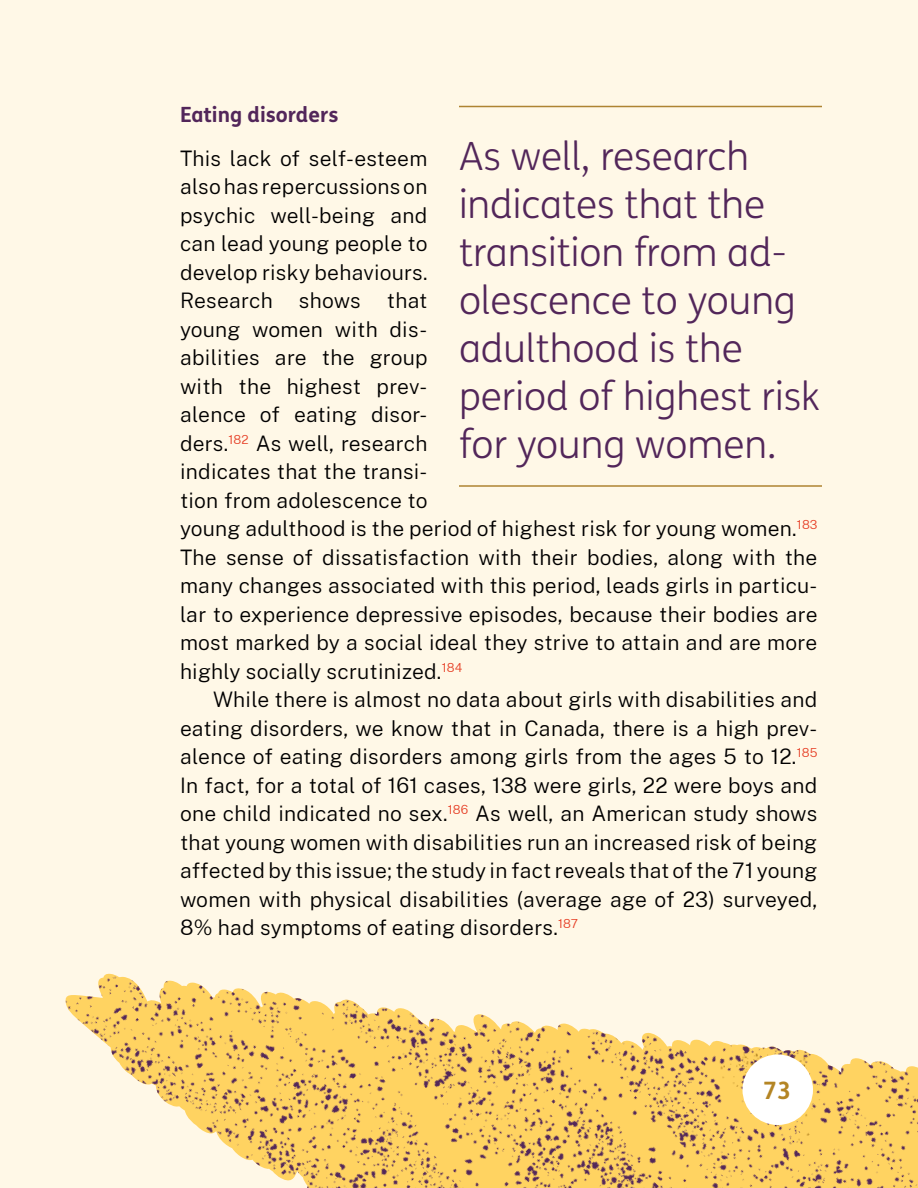
<style>
.page{position:relative;width:918px;height:1188px;background:#fff8e7}
.page>*{position:absolute;margin:0;border:0;box-sizing:border-box;transform-origin:0 0}
._2nd_Headline{font:300 39px/48px "FS Me";color:#52265a}
.t1{font:700 24px "FS Me";color:#b48524}
.Paragraph_Text_-_Fir{font:300 21px/28.5px "Public Sans";letter-spacing:.01em;color:#000}
.Paragraph_Text{font:300 21px/28.5px "Public Sans";letter-spacing:.01em;color:#000;text-align:justify}
._5th_Headline{font:700 21px "FS Me";color:#52265a}
</style>
<div class="page">
<img style="left:65px;top:978px;width:853px;height:210px">
<hr style="left:459px;top:106px;width:363px;height:1px;background:#ae8432">
<hr style="left:459px;top:485px;width:363px;height:2px;background:#ae8432">
<img style="left:643px;top:1022px;width:222px;height:141px">
<div style="left:742px;top:1054px;width:71px;height:71px;background:#fff;border-radius:50%"></div>
<h5 class="_5th_Headline" style="left:180px;top:99px;width:160px">Eating disorders</h5>
<p class="Paragraph_Text_-_Fir" style="left:180px;top:142px;width:639px">This lack of self-esteem<br>also has repercussions on<br>psychic well-being and<br>can lead young people to<br>develop risky behaviours.<br>Research shows that<br>young women with dis-<br>abilities are the group<br>with the highest prev-<br>alence of eating disor-<br>ders.<sup>182</sup> As well, research<br>indicates that the transi-<br>tion from adolescence to<br>young adulthood is the period of highest risk for young women.<sup>183<br></sup>The sense of dissatisfaction with their bodies, along with the many changes associated with this period, leads girls in particu&shy;lar to experience depressive episodes, because their bodies are most marked by a social ideal they strive to attain and are more highly socially scrutinized.<sup>184</sup></p>
<p class="Paragraph_Text" style="left:180px;top:684px;width:639px;text-indent:33px">While there is almost no data about girls with disabilities and eating disorders, we know that in Canada, there is a high prev&shy;alence of eating disorders among girls from the ages 5 to 12.<sup>185<br></sup>In fact, for a total of 161 cases, 138 were girls, 22 were boys and one child indicated no sex.<sup>186</sup> As well, an American study shows that young women with disabilities run an increased risk of being affected by this issue; the study in fact reveals that of the 71 young women with physical disabilities (average age of 23) surveyed, 8% had symptoms of eating disorders.<sup>187</sup></p>
<h2 class="_2nd_Headline" style="left:459px;top:131px;width:362px">As well, research indicates that the transition from ad&shy;olescence to young adulthood is the period of highest risk for young women.</h2>
<p class="t1" style="left:763px;top:1072px;width:30px">73</p>
</div>
